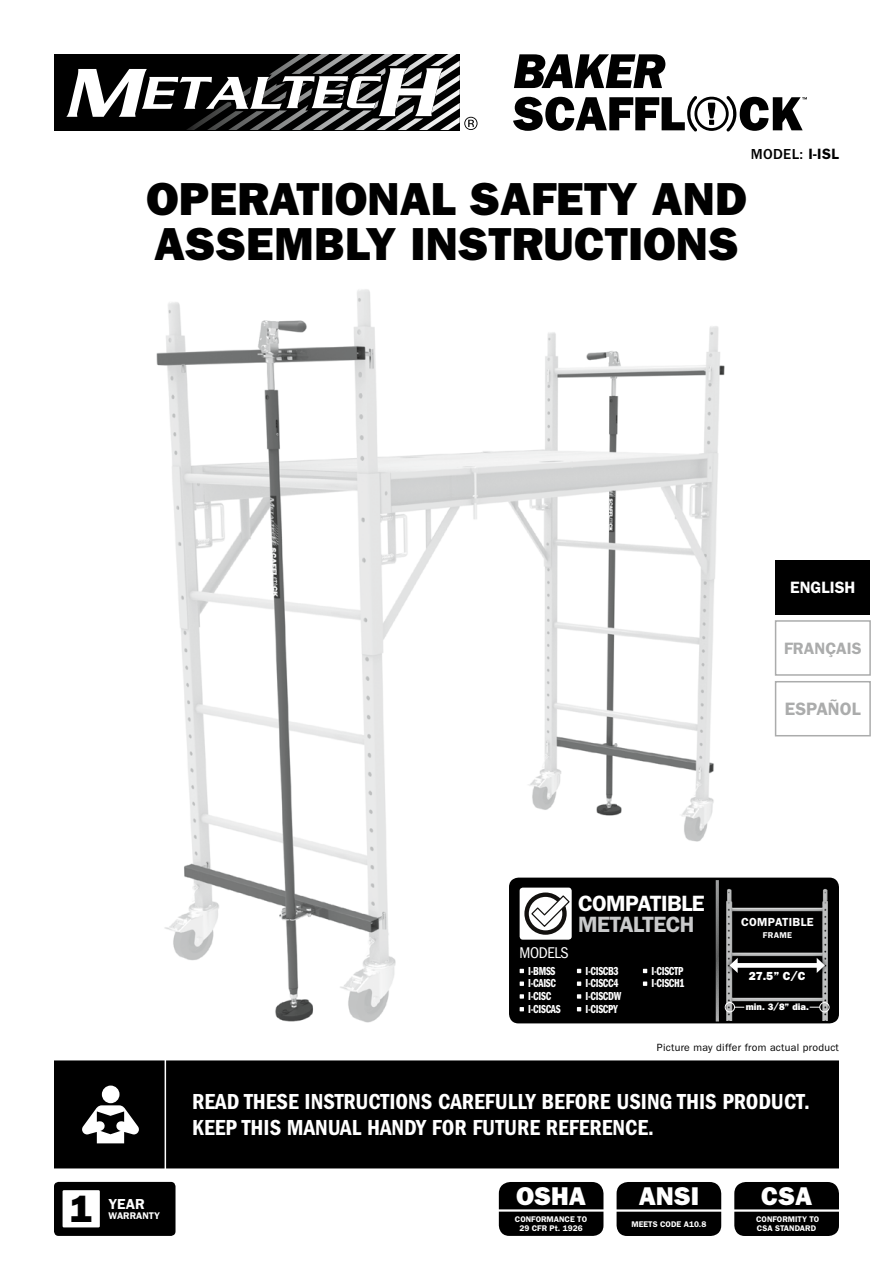
<style>
.page{position:relative;width:893px;height:1263px;background:#fff}
.page>*{position:absolute;margin:0;border:0;box-sizing:border-box;transform-origin:0 0}
.t1{font:46.5px/45px "ITC Franklin Gothic Std Hvy";color:#000}
.t2{font:37.8px "ITC Franklin Gothic Std Hvy";color:#000}
.t3{font:25.8px "ITC Franklin Gothic Std Hvy";color:#fff}
.t4{font:22.5px/26.2px "ITC Franklin Gothic Std Dm Cd";color:#fff}
.t5{font:600 22.2px "ITC Franklin Gothic Std";letter-spacing:-.03em;color:#fff}
.t6{font:600 22.2px "ITC Franklin Gothic Std";letter-spacing:-.025em;color:#c9cacb}
.t7{font:600 18px "ITC Franklin Gothic Std";color:#abacac}
.t8{font:600 16.5px "ITC Franklin Gothic Std";color:#abacac}
.t9{font:600 16.5px "ITC Franklin Gothic Std";color:#fff}
.t10{font:condensed 16.05px "ITC Franklin Gothic Std";letter-spacing:-.025em;color:#fff}
.t11{font:500 15px "ITC Franklin Gothic Std";letter-spacing:.025em;color:#000}
.t12{font:600 14.55px "ITC Franklin Gothic Std";color:#fff}
.t13{font:12px/12.8px "ITC Franklin Gothic Std Dm Cp";letter-spacing:-.025em;color:#fff}
.t14{font:600 11.7px "ITC Franklin Gothic Std";letter-spacing:.025em;color:#fff}
.t15{font:800 11.7px "Franklin Gothic";color:#fff}
.t16{font:10.5px "ITC Franklin Gothic Std";letter-spacing:.025em;color:#000}
.t17{font:600 9.75px "ITC Franklin Gothic Std";color:#fff}
.t18{font:800 9.45px "Franklin Gothic";color:#fff}
.t19{font:600 8.4px "ITC Franklin Gothic Std";letter-spacing:.04em;color:#fff}
.t20{font:600 8.25px/9px "ITC Franklin Gothic Std";color:#fff;text-align:center}
.s1{font-weight:600}
</style>
<div class="page">
<img style="left:156px;top:289px;width:713px;height:735px">
<div style="left:776px;top:560px;width:94px;height:54px;background:#000"></div>
<div style="left:775px;top:620px;width:96px;height:56px;border:2px solid #abacac"></div>
<div style="left:775px;top:681px;width:96px;height:55px;border:2px solid #abacac"></div>
<div style="left:54px;top:54px;width:406px;height:76px;background:#000"></div>
<svg style="left:66px;top:54px;width:411px;height:76px"></svg>
<div style="left:54px;top:1182px;width:121px;height:54px;background:#000;border-radius:5px"></div>
<div style="left:63px;top:1190px;width:37px;height:37px;background:#fff"></div>
<svg style="left:499px;top:1182px;width:104px;height:54px;background:#0e0e0e"></svg>
<svg style="left:617px;top:1182px;width:104px;height:54px;background:#0e0e0e"></svg>
<svg style="left:734px;top:1182px;width:105px;height:54px;background:#0f0f0f"></svg>
<div style="left:56px;top:1062px;width:781px;height:105px;background:#000"></div>
<div style="left:54px;top:1060px;width:785px;height:108px;border:3px solid #000"></div>
<div style="left:102px;top:1085px;width:18px;height:18px;background:#fff;border-radius:50%"></div>
<svg style="left:82px;top:1105px;width:57px;height:38px"></svg>
<hr style="left:165px;top:1056px;width:1px;height:114px;background:#fff">
<svg style="left:514px;top:54px;width:151px;height:34px"></svg>
<svg style="left:513px;top:96px;width:294px;height:36px"></svg>
<div style="left:509px;top:878px;width:330px;height:145px;background:#000;border-radius:10px"></div>
<div style="left:520px;top:887px;width:52px;height:53px;background:#fff;border-radius:3px"></div>
<div style="left:524px;top:892px;width:43px;height:43px;border:4px solid #12100e;border-radius:50%"></div>
<svg style="left:530px;top:894px;width:40px;height:35px"></svg>
<hr style="left:716px;top:880px;width:3px;height:141px;background:#fff">
<img style="left:724px;top:888px;width:106px;height:132px">
<svg style="left:725px;top:953px;width:105px;height:25px"></svg>
<div style="left:736px;top:963px;width:83px;height:5px;background:#fff"></div>
<svg style="left:817px;top:958px;width:8px;height:15px"></svg>
<svg style="left:729px;top:958px;width:9px;height:15px"></svg>
<svg style="left:520px;top:969px;width:4px;height:4px"></svg>
<svg style="left:520px;top:981px;width:4px;height:5px"></svg>
<svg style="left:520px;top:994px;width:4px;height:5px"></svg>
<svg style="left:520px;top:1007px;width:4px;height:4px"></svg>
<svg style="left:577px;top:969px;width:4px;height:4px"></svg>
<svg style="left:577px;top:981px;width:4px;height:5px"></svg>
<svg style="left:577px;top:994px;width:4px;height:5px"></svg>
<svg style="left:577px;top:1007px;width:4px;height:4px"></svg>
<svg style="left:643px;top:969px;width:4px;height:4px"></svg>
<svg style="left:643px;top:981px;width:4px;height:5px"></svg>
<div style="left:725px;top:1002px;width:10px;height:10px;border:1px solid #fff;border-radius:50%"></div>
<div style="left:819px;top:1002px;width:11px;height:10px;border:1px solid #fff;border-radius:50%"></div>
<p class="t11" style="left:751px;top:145px;width:90px">MODEL: <span class="s1">I-ISL</span></p>
<h1 class="t1" style="left:146px;top:177px;width:602px">OPERATIONAL SAFETY AND<br>ASSEMBLY INSTRUCTIONS</h1>
<p class="t9" style="left:790px;top:577px;width:67px">ENGLISH</p>
<p class="t8" style="left:784px;top:638px;width:79px">FRANÇAIS</p>
<p class="t7" style="left:785px;top:698px;width:77px">ESPAÑOL</p>
<p class="t10" style="left:520px;top:943px;width:50px">MODELS</p>
<p class="t5" style="left:578px;top:890px;width:128px">COMPATIBLE</p>
<p class="t6" style="left:578px;top:911px;width:118px">METALTECH</p>
<p class="t13" style="left:528px;top:964px;width:34px">I-BMSS<br>I-CAISC<br>I-CISC<br>I-CISCAS</p>
<p class="t13" style="left:585px;top:964px;width:37px">I-CISCB3<br>I-CISCC4<br>I-CISCDW<br>I-CISCPY</p>
<p class="t13" style="left:651px;top:964px;width:35px">I-CISCTP<br>I-CISCH1</p>
<p class="t14" style="left:741px;top:915px;width:74px">COMPATIBLE</p>
<p class="t19" style="left:763px;top:930px;width:31px">FRAME</p>
<p class="t15" style="left:749px;top:969px;width:58px">27.5” C/C</p>
<p class="t18" style="left:746px;top:1001px;width:65px">min. 3/8” dia.</p>
<p class="t16" style="left:657px;top:1041px;width:184px">Picture may differ from actual product</p>
<h2 class="t2" style="left:70px;top:1187px;width:24px">1</h2>
<p class="t12" style="left:109px;top:1195px;width:38px">YEAR</p>
<p class="t17" style="left:109px;top:1210px;width:53px">WARRANTY</p>
<p class="t4" style="left:192px;top:1088px;width:619px">READ THESE INSTRUCTIONS CAREFULLY BEFORE USING THIS PRODUCT.<br>KEEP THIS MANUAL HANDY FOR FUTURE REFERENCE.</p>
<p class="t3" style="left:516px;top:1180px;width:71px">OSHA</p>
<p class="t20" style="left:515px;top:1215px;width:74px">CONFORMANCE TO<br>29 CFR Pt. 1926</p>
<p class="t3" style="left:639px;top:1180px;width:62px">ANSI</p>
<p class="t20" style="left:631px;top:1219px;width:76px">MEETS CODE A10.8</p>
<p class="t3" style="left:761px;top:1180px;width:53px">CSA</p>
<p class="t20" style="left:756px;top:1215px;width:65px;text-align:left">CONFORMITY TO<br>CSA STANDARD</p>
</div>
